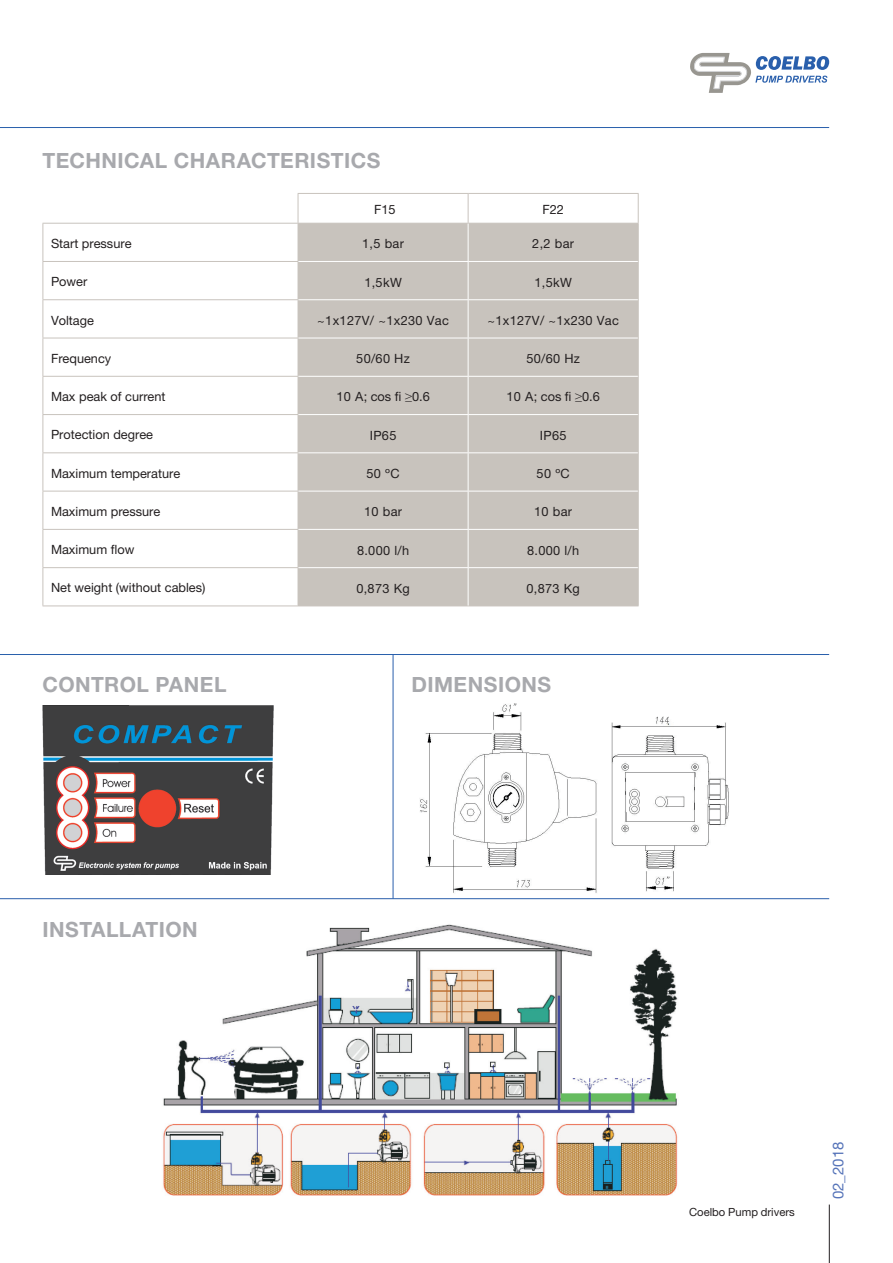
<style>
.page{position:relative;width:893px;height:1263px;background:#fff}
.page>*{position:absolute;margin:0;border:0;box-sizing:border-box;transform-origin:0 0}
.t1{font:700 21px "Helvetica Neue";letter-spacing:.02em;color:#a8a9ad}
.t2{font:15px "Helvetica Neue";color:#5674b9}
.t3{font:12.75px "Helvetica Neue";color:#231f20}
.t4{font:12.75px "Helvetica Neue";letter-spacing:.025em;color:#231f20}
.t5{font:11.25px "Helvetica Neue";color:#231f20}
</style>
<div class="page">
<hr style="left:829px;top:1204px;width:1px;height:59px;background:#231f20">
<svg style="left:690px;top:53px;width:139px;height:40px"></svg>
<hr style="left:0;top:654px;width:829px;height:1px;background:#295fac">
<hr style="left:0;top:127px;width:829px;height:1px;background:#295fac">
<img style="left:420px;top:703px;width:177px;height:190px">
<img style="left:611px;top:716px;width:118px;height:176px">
<img style="left:163px;top:924px;width:515px;height:272px">
<div style="left:299px;top:224px;width:339px;height:381px;background:#c8c3bd"></div>
<hr style="left:43px;top:223px;width:255px;height:1px;background:#c8c3bd">
<hr style="left:43px;top:224px;width:1px;height:37px;background:#c8c3bd">
<hr style="left:43px;top:261px;width:255px;height:1px;background:#c8c3bd">
<hr style="left:43px;top:262px;width:1px;height:37px;background:#c8c3bd">
<hr style="left:43px;top:299px;width:255px;height:1px;background:#c8c3bd">
<hr style="left:43px;top:300px;width:1px;height:38px;background:#c8c3bd">
<hr style="left:43px;top:338px;width:255px;height:1px;background:#c8c3bd">
<hr style="left:43px;top:338px;width:1px;height:38px;background:#c8c3bd">
<hr style="left:43px;top:376px;width:255px;height:1px;background:#c8c3bd">
<hr style="left:43px;top:377px;width:1px;height:37px;background:#c8c3bd">
<hr style="left:43px;top:414px;width:255px;height:1px;background:#c8c3bd">
<hr style="left:43px;top:415px;width:1px;height:37px;background:#c8c3bd">
<hr style="left:43px;top:452px;width:255px;height:1px;background:#c8c3bd">
<hr style="left:43px;top:453px;width:1px;height:38px;background:#c8c3bd">
<hr style="left:43px;top:491px;width:255px;height:1px;background:#c8c3bd">
<hr style="left:43px;top:491px;width:1px;height:38px;background:#c8c3bd">
<hr style="left:43px;top:529px;width:255px;height:1px;background:#c8c3bd">
<hr style="left:43px;top:530px;width:1px;height:37px;background:#c8c3bd">
<hr style="left:43px;top:567px;width:255px;height:1px;background:#c8c3bd">
<hr style="left:43px;top:568px;width:1px;height:37px;background:#c8c3bd">
<hr style="left:43px;top:605px;width:255px;height:1px;background:#c8c3bd">
<svg style="left:468px;top:194px;width:1px;height:29px"></svg>
<hr style="left:298px;top:193px;width:170px;height:1px;background:#c8c3bd">
<svg style="left:298px;top:194px;width:1px;height:29px"></svg>
<hr style="left:468px;top:193px;width:171px;height:1px;background:#c8c3bd">
<svg style="left:638px;top:194px;width:1px;height:29px"></svg>
<hr style="left:298px;top:223px;width:170px;height:1px;background:#c8c3bd">
<hr style="left:298px;top:224px;width:1px;height:37px;background:#c8c3bd">
<hr style="left:468px;top:223px;width:171px;height:1px;background:#c8c3bd">
<hr style="left:638px;top:224px;width:1px;height:37px;background:#c8c3bd">
<hr style="left:298px;top:262px;width:1px;height:37px;background:#c8c3bd">
<hr style="left:638px;top:261px;width:1px;height:39px;background:#c8c3bd">
<hr style="left:298px;top:300px;width:1px;height:38px;background:#c8c3bd">
<hr style="left:638px;top:300px;width:1px;height:38px;background:#c8c3bd">
<hr style="left:298px;top:338px;width:1px;height:38px;background:#c8c3bd">
<hr style="left:638px;top:338px;width:1px;height:38px;background:#c8c3bd">
<hr style="left:298px;top:377px;width:1px;height:37px;background:#c8c3bd">
<hr style="left:638px;top:376px;width:1px;height:39px;background:#c8c3bd">
<hr style="left:298px;top:415px;width:1px;height:37px;background:#c8c3bd">
<hr style="left:638px;top:415px;width:1px;height:38px;background:#c8c3bd">
<hr style="left:298px;top:453px;width:1px;height:38px;background:#c8c3bd">
<hr style="left:638px;top:453px;width:1px;height:38px;background:#c8c3bd">
<hr style="left:298px;top:491px;width:1px;height:38px;background:#c8c3bd">
<hr style="left:638px;top:491px;width:1px;height:38px;background:#c8c3bd">
<hr style="left:298px;top:530px;width:1px;height:37px;background:#c8c3bd">
<hr style="left:638px;top:529px;width:1px;height:39px;background:#c8c3bd">
<hr style="left:298px;top:568px;width:1px;height:37px;background:#c8c3bd">
<hr style="left:638px;top:568px;width:1px;height:37px;background:#c8c3bd">
<hr style="left:298px;top:605px;width:170px;height:1px;background:#c8c3bd">
<hr style="left:468px;top:605px;width:171px;height:1px;background:#c8c3bd">
<hr style="left:468px;top:224px;width:1px;height:37px;background:#fff">
<hr style="left:298px;top:261px;width:170px;height:1px;background:#fff">
<hr style="left:468px;top:261px;width:170px;height:1px;background:#fff">
<hr style="left:468px;top:262px;width:1px;height:37px;background:#fff">
<hr style="left:298px;top:299px;width:170px;height:1px;background:#fff">
<hr style="left:468px;top:299px;width:170px;height:1px;background:#fff">
<hr style="left:468px;top:300px;width:1px;height:38px;background:#fff">
<hr style="left:298px;top:338px;width:170px;height:1px;background:#fff">
<hr style="left:468px;top:338px;width:170px;height:1px;background:#fff">
<hr style="left:468px;top:338px;width:1px;height:38px;background:#fff">
<hr style="left:298px;top:376px;width:170px;height:1px;background:#fff">
<hr style="left:468px;top:376px;width:170px;height:1px;background:#fff">
<hr style="left:468px;top:377px;width:1px;height:37px;background:#fff">
<hr style="left:298px;top:414px;width:170px;height:1px;background:#fff">
<hr style="left:468px;top:414px;width:170px;height:1px;background:#fff">
<hr style="left:468px;top:415px;width:1px;height:37px;background:#fff">
<hr style="left:298px;top:452px;width:170px;height:1px;background:#fff">
<hr style="left:468px;top:452px;width:170px;height:1px;background:#fff">
<hr style="left:468px;top:453px;width:1px;height:38px;background:#fff">
<hr style="left:298px;top:491px;width:170px;height:1px;background:#fff">
<hr style="left:468px;top:491px;width:170px;height:1px;background:#fff">
<hr style="left:468px;top:491px;width:1px;height:38px;background:#fff">
<hr style="left:298px;top:529px;width:170px;height:1px;background:#fff">
<hr style="left:468px;top:529px;width:170px;height:1px;background:#fff">
<hr style="left:468px;top:530px;width:1px;height:37px;background:#fff">
<hr style="left:298px;top:567px;width:170px;height:1px;background:#fff">
<hr style="left:468px;top:567px;width:170px;height:1px;background:#fff">
<hr style="left:468px;top:568px;width:1px;height:37px;background:#fff">
<hr style="left:0;top:898px;width:829px;height:1px;background:#295fac">
<hr style="left:393px;top:655px;width:1px;height:244px;background:#295fac">
<img style="left:43px;top:705px;width:231px;height:169px">
<h1 class="t1" style="left:43px;top:147px;width:339px">TECHNICAL CHARACTERISTICS</h1>
<p class="t3" style="left:51px;top:236px;width:82px">Start pressure</p>
<p class="t3" style="left:51px;top:274px;width:38px">Power</p>
<p class="t3" style="left:51px;top:312px;width:44px">Voltage</p>
<p class="t3" style="left:51px;top:351px;width:62px">Frequency</p>
<p class="t3" style="left:51px;top:389px;width:116px">Max peak of current</p>
<p class="t3" style="left:51px;top:427px;width:103px">Protection degree</p>
<p class="t3" style="left:51px;top:465px;width:131px">Maximum temperature</p>
<p class="t3" style="left:51px;top:504px;width:111px">Maximum pressure</p>
<p class="t3" style="left:51px;top:542px;width:85px">Maximum flow</p>
<p class="t3" style="left:51px;top:580px;width:156px">Net weight (without cables)</p>
<p class="t3" style="left:374px;top:202px;width:23px">F15</p>
<p class="t3" style="left:542px;top:202px;width:23px">F22</p>
<p class="t3" style="left:362px;top:236px;width:43px">1,5 bar</p>
<p class="t3" style="left:532px;top:236px;width:43px">2,2 bar</p>
<p class="t3" style="left:364px;top:275px;width:39px">1,5kW</p>
<p class="t3" style="left:534px;top:275px;width:39px">1,5kW</p>
<p class="t4" style="left:317px;top:313px;width:133px">~1x127V/ ~1x230 Vac</p>
<p class="t4" style="left:487px;top:313px;width:133px">~1x127V/ ~1x230 Vac</p>
<p class="t3" style="left:356px;top:351px;width:55px">50/60 Hz</p>
<p class="t3" style="left:526px;top:351px;width:55px">50/60 Hz</p>
<p class="t3" style="left:336px;top:389px;width:95px">10 A; cos fi ≥0.6</p>
<p class="t3" style="left:507px;top:389px;width:95px">10 A; cos fi ≥0.6</p>
<p class="t3" style="left:370px;top:428px;width:28px">IP65</p>
<p class="t3" style="left:540px;top:428px;width:28px">IP65</p>
<p class="t3" style="left:367px;top:466px;width:35px">50 ºC</p>
<p class="t3" style="left:537px;top:466px;width:35px">50 ºC</p>
<p class="t3" style="left:364px;top:504px;width:39px">10 bar</p>
<p class="t3" style="left:534px;top:504px;width:39px">10 bar</p>
<p class="t3" style="left:357px;top:542px;width:54px">8.000 l/h</p>
<p class="t3" style="left:527px;top:542px;width:54px">8.000 l/h</p>
<p class="t3" style="left:356px;top:581px;width:55px">0,873 Kg</p>
<p class="t3" style="left:526px;top:581px;width:55px">0,873 Kg</p>
<h1 class="t1" style="left:43px;top:672px;width:185px">CONTROL PANEL</h1>
<h1 class="t1" style="left:411px;top:672px;width:141px">DIMENSIONS</h1>
<h1 class="t1" style="left:43px;top:916px;width:157px">INSTALLATION</h1>
<p class="t5" style="left:689px;top:1205px;width:107px">Coelbo Pump drivers</p>
<p class="t2" style="left:829px;top:1199px;width:59px;rotate:-90deg">02_2018</p>
</div>
